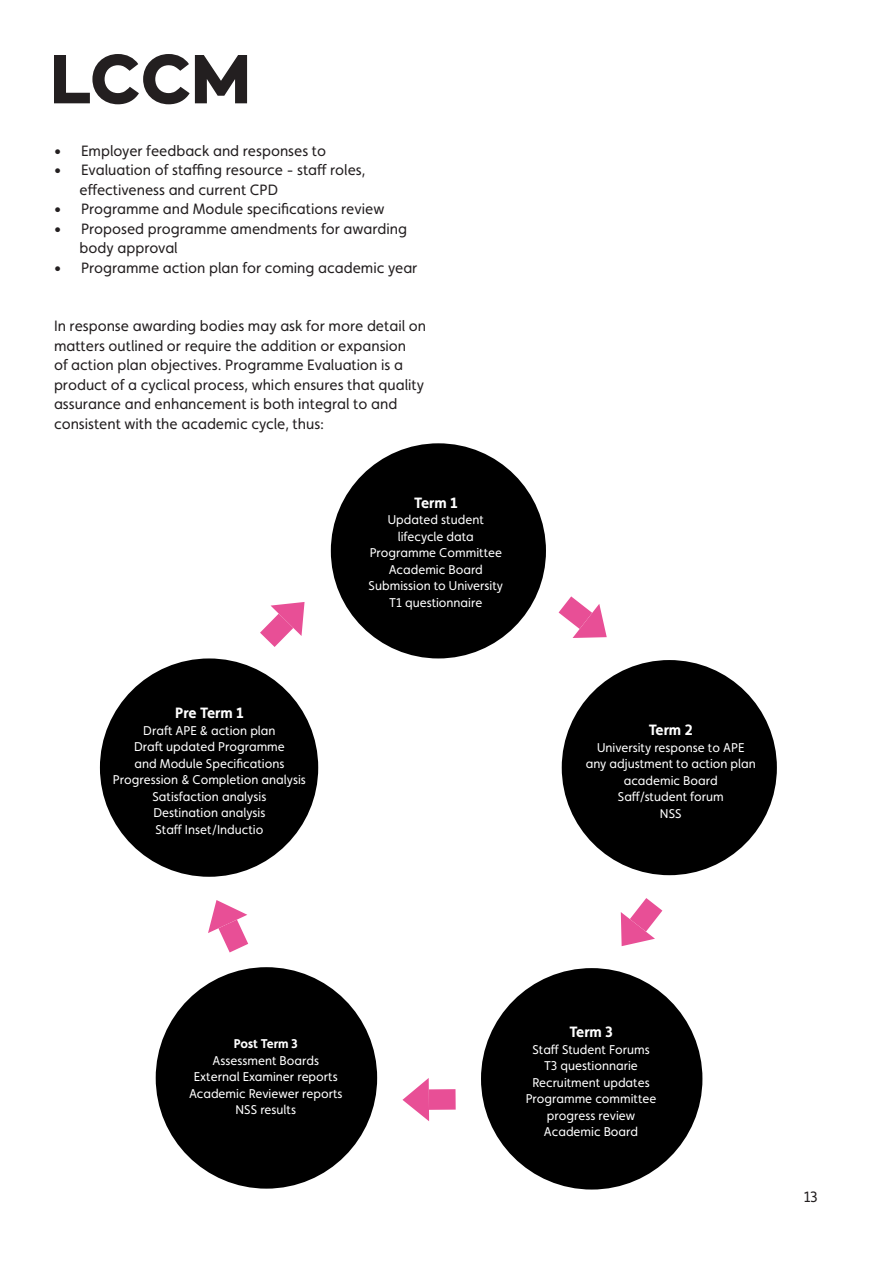
<style>
.page{position:relative;width:893px;height:1263px;background:#fff}
.page>*{position:absolute;margin:0;border:0;box-sizing:border-box;transform-origin:0 0}
.t1{font:15px "Faricy New";color:#231f20}
.t2{font:700 15px "Faricy New";color:#fff}
.t3{font:12.75px/16.5px "Faricy New";color:#fff;text-align:center}
.s1{font-weight:700}
</style>
<div class="page">
<svg style="left:54px;top:54px;width:193px;height:50px"></svg>
<div style="left:331px;top:443px;width:215px;height:215px;background:#000;border-radius:50%"></div>
<div style="left:562px;top:660px;width:215px;height:215px;background:#000;border-radius:50%"></div>
<div style="left:481px;top:968px;width:221px;height:221px;background:#000;border-radius:50%"></div>
<div style="left:156px;top:967px;width:221px;height:221px;background:#000;border-radius:50%"></div>
<div style="left:100px;top:658px;width:218px;height:219px;background:#000;border-radius:50%"></div>
<svg style="left:559px;top:596px;width:48px;height:42px"></svg>
<svg style="left:621px;top:898px;width:41px;height:48px"></svg>
<svg style="left:208px;top:900px;width:40px;height:52px"></svg>
<svg style="left:260px;top:602px;width:45px;height:45px"></svg>
<div style="left:429px;top:1089px;width:27px;height:21px;background:#e84f96"></div>
<svg style="left:402px;top:1078px;width:27px;height:43px"></svg>
<p class="t1" style="left:54px;top:142px;width:274px">• Employer feedback and responses to</p>
<p class="t1" style="left:54px;top:161px;width:313px">• Evaluation of staffing resource - staff roles,</p>
<p class="t1" style="left:80px;top:181px;width:200px">effectiveness and current CPD</p>
<p class="t1" style="left:54px;top:200px;width:332px">• Programme and Module specifications review</p>
<p class="t1" style="left:54px;top:220px;width:355px">• Proposed programme amendments for awarding</p>
<p class="t1" style="left:80px;top:239px;width:100px">body approval</p>
<p class="t1" style="left:54px;top:259px;width:365px">• Programme action plan for coming academic year</p>
<p class="t1" style="left:54px;top:317px;width:374px">In response awarding bodies may ask for more detail on</p>
<p class="t1" style="left:54px;top:337px;width:354px">matters outlined or require the addition or expansion</p>
<p class="t1" style="left:54px;top:356px;width:350px">of action plan objectives. Programme Evaluation is a</p>
<p class="t1" style="left:54px;top:376px;width:372px">product of a cyclical process, which ensures that quality</p>
<p class="t1" style="left:54px;top:395px;width:345px">assurance and enhancement is both integral to and</p>
<p class="t1" style="left:54px;top:415px;width:272px">consistent with the academic cycle, thus:</p>
<p class="t2" style="left:175px;top:704px;width:70px">Pre Term 1</p>
<p class="t3" style="left:143px;top:722px;width:134px">Draft APE &amp; action plan</p>
<p class="t3" style="left:134px;top:738px;width:152px">Draft updated Programme</p>
<p class="t3" style="left:134px;top:755px;width:151px">and Module Specifications</p>
<p class="t3" style="left:113px;top:771px;width:194px">Progression &amp; Completion analysis</p>
<p class="t3" style="left:152px;top:788px;width:115px">Satisfaction analysis</p>
<p class="t3" style="left:153px;top:804px;width:114px">Destination analysis</p>
<p class="t3" style="left:155px;top:821px;width:109px">Staff Inset/Inductio</p>
<p class="t2" style="left:414px;top:493px;width:45px">Term 1</p>
<p class="t3" style="left:388px;top:511px;width:97px">Updated student</p>
<p class="t3" style="left:398px;top:528px;width:78px">lifecycle data</p>
<p class="t3" style="left:370px;top:544px;width:134px">Programme Committee</p>
<p class="t3" style="left:389px;top:561px;width:96px">Academic Board</p>
<p class="t3" style="left:369px;top:577px;width:136px">Submission to University</p>
<p class="t3" style="left:389px;top:594px;width:95px">T1 questionnaire</p>
<p class="t2" style="left:649px;top:721px;width:46px">Term 2</p>
<p class="t3" style="left:597px;top:739px;width:149px">University response to APE</p>
<p class="t3" style="left:586px;top:755px;width:172px">any adjustment to action plan</p>
<p class="t3" style="left:624px;top:772px;width:95px">academic Board</p>
<p class="t3" style="left:618px;top:788px;width:107px">Saff/student forum</p>
<p class="t3" style="left:660px;top:805px;width:23px">NSS</p>
<p class="t3" style="left:212px;top:1035px;width:108px"><span class="s1">Post Term 3<br></span>Assessment Boards</p>
<p class="t3" style="left:194px;top:1068px;width:145px">External Examiner reports</p>
<p class="t3" style="left:189px;top:1085px;width:155px">Academic Reviewer reports</p>
<p class="t3" style="left:236px;top:1101px;width:62px">NSS results</p>
<p class="t2" style="left:569px;top:1023px;width:45px">Term 3</p>
<p class="t3" style="left:532px;top:1041px;width:119px">Staff Student Forums</p>
<p class="t3" style="left:544px;top:1057px;width:95px">T3 questionnarie</p>
<p class="t3" style="left:532px;top:1074px;width:119px">Recruitment updates</p>
<p class="t3" style="left:526px;top:1090px;width:132px">Programme committee</p>
<p class="t3" style="left:547px;top:1107px;width:90px">progress review</p>
<p class="t3" style="left:544px;top:1123px;width:96px">Academic Board</p>
<p class="t1" style="left:804px;top:1188px;width:16px">13</p>
</div>
